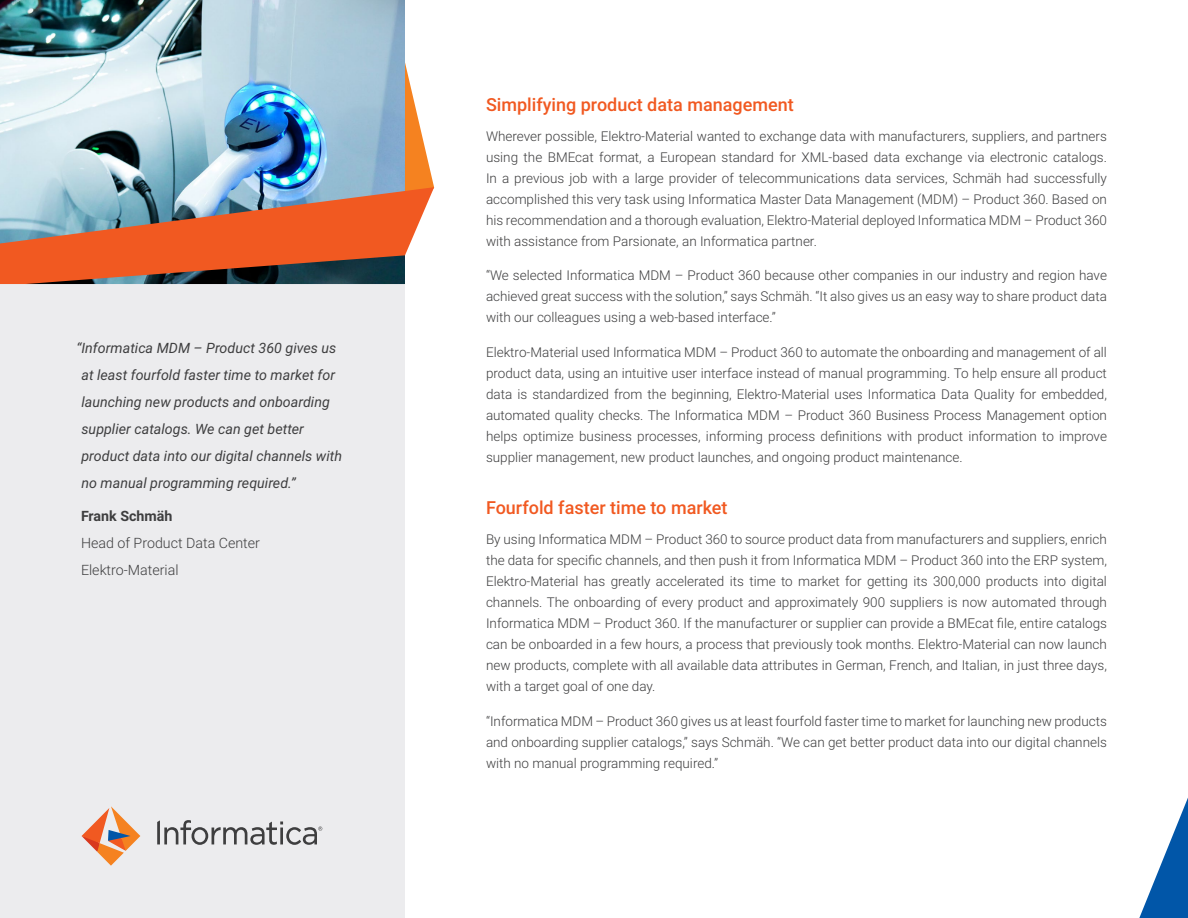
<style>
.page{position:relative;width:1188px;height:918px;background:#fff}
.page>*{position:absolute;margin:0;border:0;box-sizing:border-box;transform-origin:0 0}
.Headers{font:500 18px "Roboto";color:#f15921}
.t1{font:italic 14.25px/27px "Roboto";color:#3e3e3f}
.t2{font:300 14.25px/27px "Roboto";color:#3e3e3f}
.Body_Copy{font:300 13.5px/21px "Roboto";color:#3e3e3f;text-align:justify}
.s1{font-weight:700}
</style>
<div class="page">
<div style="left:0;top:143px;width:405px;height:775px;background:#ececee"></div>
<img style="left:0;top:0;width:405px;height:44px">
<img style="left:0;top:44px;width:434px;height:240px">
<svg style="left:1139px;top:798px;width:49px;height:120px"></svg>
<svg style="left:82px;top:806px;width:58px;height:60px"></svg>
<svg style="left:157px;top:820px;width:165px;height:25px"></svg>
<p class="t1" style="left:81px;top:334px;width:262px;text-indent:-5px">“Informatica MDM – Product 360 gives us at least fourfold faster time to market for launching new products and onboarding supplier catalogs. We can get better product data into our digital channels with no manual programming required.”</p>
<p class="t2" style="left:81px;top:502px;width:180px"><span class="s1">Frank Schmäh<br></span>Head of Product Data Center<br>Elektro-Material</p>
<p class="Headers" style="left:486px;top:92px;width:309px">Simplifying product data management</p>
<p class="Body_Copy" style="left:486px;top:125px;width:622px">Wherever possible, Elektro-Material wanted to exchange data with manufacturers, suppliers, and partners using the BMEcat format, a European standard for XML-based data exchange via electronic catalogs.<br>In a previous job with a large provider of telecommunications data services, Schmäh had successfully accomplished this very task using Informatica Master Data Management (MDM) – Product 360. Based on his recommendation and a thorough evaluation, Elektro-Material deployed Informatica MDM – Product 360 with assistance from Parsionate, an Informatica partner.</p>
<p class="Body_Copy" style="left:486px;top:264px;width:623px">“We selected Informatica MDM – Product 360 because other companies in our industry and region have achieved great success with the solution,” says Schmäh. “It also gives us an easy way to share product data with our colleagues using a web-based interface.”</p>
<p class="Body_Copy" style="left:486px;top:341px;width:623px">Elektro-Material used Informatica MDM – Product 360 to automate the onboarding and management of all product data, using an intuitive user interface instead of manual programming. To help ensure all product data is standardized from the beginning, Elektro-Material uses Informatica Data Quality for embedded, automated quality checks. The Informatica MDM – Product 360 Business Process Management option helps optimize business processes, informing process definitions with product information to improve supplier management, new product launches, and ongoing product maintenance.</p>
<p class="Headers" style="left:486px;top:495px;width:243px">Fourfold faster time to market</p>
<p class="Body_Copy" style="left:486px;top:528px;width:623px">By using Informatica MDM – Product 360 to source product data from manufacturers and suppliers, enrich the data for specific channels, and then push it from Informatica MDM – Product 360 into the ERP system, Elektro-Material has greatly accelerated its time to market for getting its 300,000 products into digital channels. The onboarding of every product and approximately 900 suppliers is now automated through Informatica MDM – Product 360. If the manufacturer or supplier can provide a BMEcat file, entire catalogs can be onboarded in a few hours, a process that previously took months. Elektro-Material can now launch new products, complete with all available data attributes in German, French, and Italian, in just three days, with a target goal of one day.</p>
<p class="Body_Copy" style="left:486px;top:710px;width:622px">“Informatica MDM – Product 360 gives us at least fourfold faster time to market for launching new products and onboarding supplier catalogs,” says Schmäh. “We can get better product data into our digital channels with no manual programming required.”</p>
</div>
